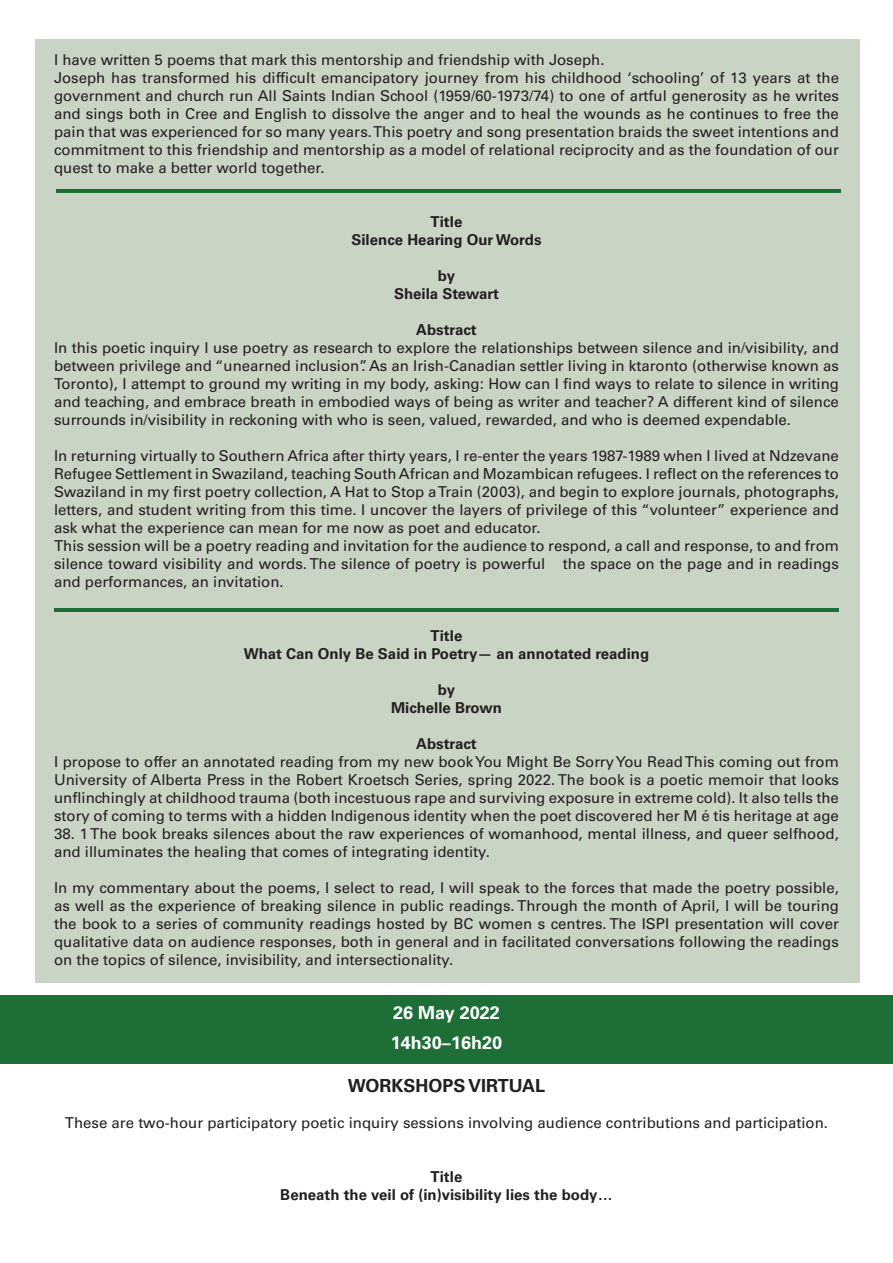
<style>
.page{position:relative;width:893px;height:1263px;background:#fff}
.page>*{position:absolute;margin:0;border:0;box-sizing:border-box;transform-origin:0 0}
.t1{font:700 18px "Univers LT Std";color:#fff}
.t2{font:700 18px "Univers LT Std";color:#231f20}
.t3{font:15px/18px "Univers LT Std";color:#231f20;text-align:justify}
.t4{font:700 15px "Univers LT Std";color:#231f20}
</style>
<div class="page">
<div style="left:36px;top:39px;width:824px;height:943px;background:#c9d4c5"></div>
<div style="left:0;top:995px;width:893px;height:68px;background:#1d6e37"></div>
<hr style="left:54px;top:609px;width:785px;height:3px;background:#1d6e37">
<hr style="left:56px;top:189px;width:784px;height:3px;background:#1d6e37">
<p class="t3" style="left:54px;top:51px;width:552px">I have written 5 poems that mark this mentorship and friendship with Joseph.</p>
<p class="t3" style="left:54px;top:69px;width:786px">Joseph has transformed his difficult emancipatory journey from his childhood ‘schooling’ of 13 years at the government and church run All Saints Indian School (1959/60-1973/74) to one of artful generosity as he writes and sings both in Cree and English to dissolve the anger and to heal the wounds as he continues to free the pain that was experienced for so many years. This poetry and song presentation braids the sweet intentions and commitment to this friendship and mentorship as a model of relational reciprocity and as the foundation of our quest to make a better world together.</p>
<p class="t4" style="left:431px;top:213px;width:33px">Title</p>
<p class="t4" style="left:351px;top:231px;width:192px">Silence Hearing Our Words</p>
<p class="t4" style="left:438px;top:267px;width:19px">by</p>
<p class="t4" style="left:394px;top:285px;width:106px">Sheila Stewart</p>
<p class="t4" style="left:416px;top:321px;width:62px">Abstract</p>
<p class="t3" style="left:54px;top:339px;width:786px">In this poetic inquiry I use poetry as research to explore the relationships between silence and in/visibility, and between privilege and “unearned inclusion”. As an Irish-Canadian settler living in ktaronto (otherwise known as Toronto), I attempt to ground my writing in my body, asking: How can I find ways to relate to silence in writing and teaching, and embrace breath in embodied ways of being as writer and teacher? A different kind of silence surrounds in/visibility in reckoning with who is seen, valued, rewarded, and who is deemed expendable.</p>
<p class="t3" style="left:54px;top:447px;width:787px">In returning virtually to Southern Africa after thirty years, I re-enter the years 1987-1989 when I lived at Ndzevane Refugee Settlement in Swaziland, teaching South African and Mozambican refugees. I reflect on the references to Swaziland in my first poetry collection, A Hat to Stop a Train (2003), and begin to explore journals, photographs, letters, and student writing from this time. I uncover the layers of privilege of this “volunteer” experience and ask what the experience can mean for me now as poet and educator.</p>
<p class="t3" style="left:54px;top:537px;width:786px">This session will be a poetry reading and invitation for the audience to respond, a call and response, to and from silence toward visibility and words. The silence of poetry is powerful ― the space on the page and in readings and performances, an invitation.</p>
<p class="t4" style="left:431px;top:627px;width:33px">Title</p>
<p class="t4" style="left:244px;top:645px;width:407px">What Can Only Be Said in Poetry— an annotated reading</p>
<p class="t4" style="left:438px;top:681px;width:19px">by</p>
<p class="t4" style="left:391px;top:699px;width:112px">Michelle Brown</p>
<p class="t4" style="left:416px;top:735px;width:62px">Abstract</p>
<p class="t3" style="left:54px;top:753px;width:786px">I propose to offer an annotated reading from my new book You Might Be Sorry You Read This coming out from University of Alberta Press in the Robert Kroetsch Series, spring 2022. The book is a poetic memoir that looks unflinchingly at childhood trauma (both incestuous rape and surviving exposure in extreme cold). It also tells the story of coming to terms with a hidden Indigenous identity when the poet discovered her M é tis heritage at age</p>
<p class="t3" style="left:54px;top:825px;width:786px">38. 1 The book breaks silences about the raw experiences of womanhood, mental illness, and queer selfhood, and illuminates the healing that comes of integrating identity.</p>
<p class="t3" style="left:54px;top:879px;width:786px">In my commentary about the poems, I select to read, I will speak to the forces that made the poetry possible, as well as the experience of breaking silence in public readings. Through the month of April, I will be touring the book to a series of community readings hosted by BC women s centres. The ISPI presentation will cover qualitative data on audience responses, both in general and in facilitated conversations following the readings on the topics of silence, invisibility, and intersectionality.</p>
<p class="t1" style="left:393px;top:1002px;width:108px">26 May 2022</p>
<p class="t1" style="left:391px;top:1032px;width:113px">14h30–16h20</p>
<p class="t2" style="left:348px;top:1075px;width:199px">WORKSHOPS VIRTUAL</p>
<p class="t3" style="left:65px;top:1114px;width:765px">These are two-hour participatory poetic inquiry sessions involving audience contributions and participation.</p>
<p class="t4" style="left:431px;top:1168px;width:33px">Title</p>
<p class="t4" style="left:280px;top:1186px;width:334px">Beneath the veil of (in)visibility lies the body…</p>
</div>
